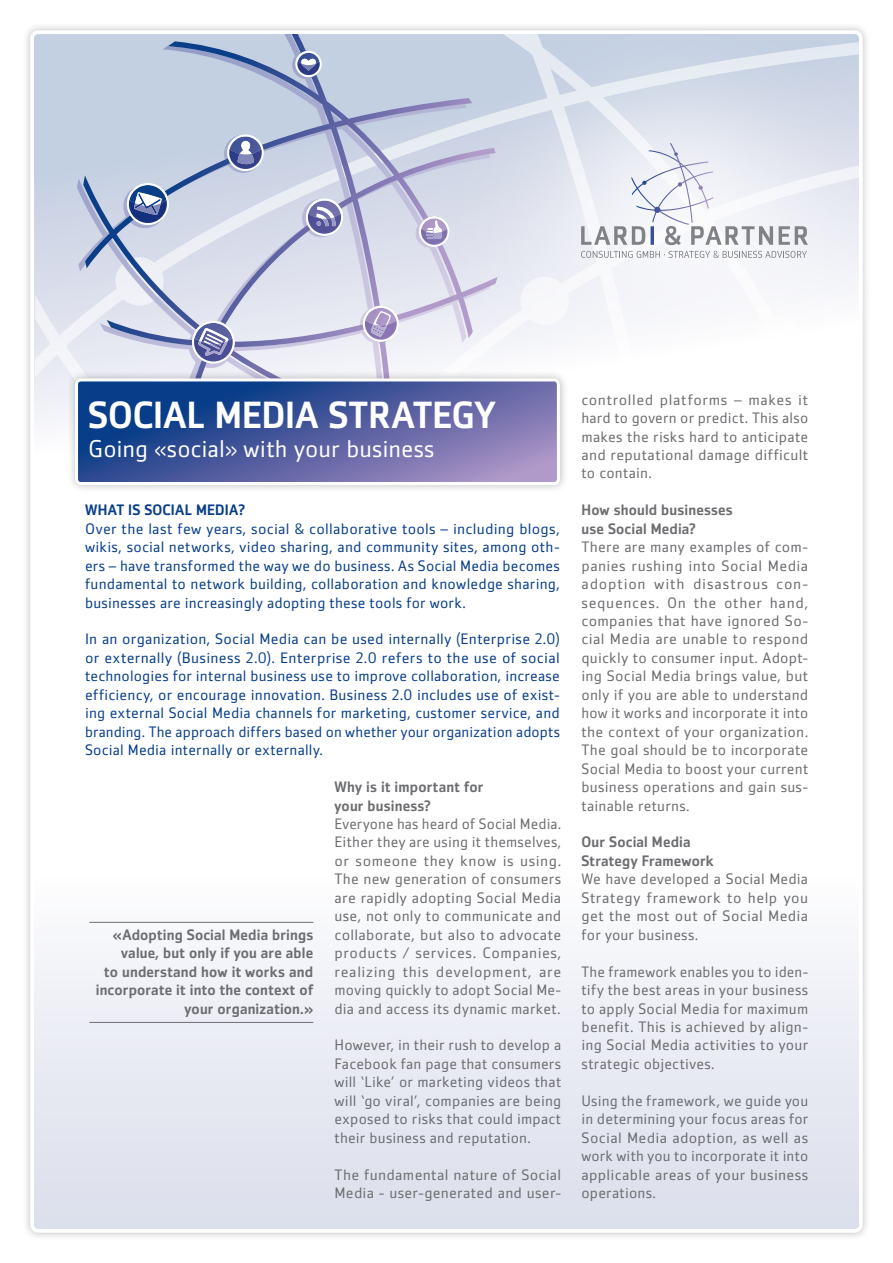
<style>
.page{position:relative;width:893px;height:1263px;background:#fff}
.page>*{position:absolute;margin:0;border:0;box-sizing:border-box;transform-origin:0 0}
.t1{font:500 37.5px "Zemestro";color:#fff}
.t2{font:24px "Zemestro";color:#fff}
.t3{font:15px/18.5px "Zemestro";letter-spacing:.015em;color:#6c6d70;text-align:justify}
.t4{font:15px/18.5px "Zemestro";letter-spacing:.01em;color:#083e89;text-align:justify}
.t5{font:500 15px/18.5px "Zemestro";letter-spacing:.01em;color:#6c6d70}
.t6{font:500 15px "Zemestro";letter-spacing:.015em;color:#083e89}
</style>
<div class="page">
<div style="left:22px;top:22px;width:849px;height:1219px;background:#231f20;opacity:.3"></div>
<div style="left:34px;top:34px;width:825px;height:1195px;background:#fff;border-radius:4px"></div>
<div style="left:34px;top:839px;width:825px;height:390px;background:linear-gradient(to bottom,#fff,#daddeb);border-radius:4px"></div>
<svg style="left:35px;top:33px;width:391px;height:389px"></svg>
<svg style="left:83px;top:34px;width:343px;height:296px"></svg>
<svg style="left:192px;top:321px;width:43px;height:42px"></svg>
<svg style="left:363px;top:306px;width:36px;height:36px"></svg>
<svg style="left:419px;top:216px;width:7px;height:31px"></svg>
<svg style="left:306px;top:198px;width:37px;height:38px"></svg>
<svg style="left:295px;top:51px;width:27px;height:26px"></svg>
<svg style="left:127px;top:183px;width:42px;height:42px"></svg>
<svg style="left:227px;top:134px;width:37px;height:37px"></svg>
<div style="left:67px;top:370px;width:501px;height:123px;background:#231f20;opacity:.3"></div>
<svg style="left:79px;top:382px;width:477px;height:99px"></svg>
<div style="left:75px;top:378px;width:485px;height:107px;border:3px solid #fff;border-radius:4px"></div>
<svg style="left:426px;top:22px;width:445px;height:397px"></svg>
<svg style="left:581px;top:143px;width:227px;height:102px"></svg>
<svg style="left:581px;top:251px;width:226px;height:7px"></svg>
<hr style="left:89px;top:922px;width:224px;height:1px;background:#6c6d70">
<hr style="left:89px;top:1022px;width:224px;height:1px;background:#6c6d70">
<h1 class="t1" style="left:88px;top:392px;width:409px">Social Media Strategy</h1>
<h2 class="t2" style="left:88px;top:434px;width:348px">Going «social» with your business</h2>
<p class="t6" style="left:85px;top:501px;width:161px">What is Social Media?</p>
<p class="t4" style="left:85px;top:519px;width:476px">Over the last few years, social &amp; collaborative tools – including blogs, wikis, social networks, video sharing, and community sites, among oth&shy;ers – have transformed the way we do business. As Social Media becomes fundamental to network building, collaboration and knowledge sharing, businesses are increasingly adopting these tools for work.</p>
<p class="t4" style="left:85px;top:630px;width:476px">In an organization, Social Media can be used internally (Enterprise 2.0) or externally (Business 2.0). Enterprise 2.0 refers to the use of social technologies for internal business use to improve collaboration, increase efficiency, or encourage innovation. Business 2.0 includes use of exist&shy;ing external Social Media channels for marketing, customer service, and branding. The approach differs based on whether your organization adopts Social Media internally or externally.</p>
<p class="t5" style="left:96px;top:925px;width:219px;text-align:right">«Adopting Social Media brings value, but only if you are able<br>to understand how it works and incorporate it into the context of your organization.»</p>
<p class="t5" style="left:334px;top:777px;width:151px">Why is it important for your business?</p>
<p class="t3" style="left:334px;top:814px;width:228px">Everyone has heard of Social Media.<br>Either they are using it themselves, or someone they know is using.<br>The new generation of consumers are rapidly adopting Social Media use, not only to communicate and collaborate, but also to advocate products / services. Companies, realizing this development, are moving quickly to adopt Social Me&shy;dia and access its dynamic market.</p>
<p class="t3" style="left:334px;top:1036px;width:228px">However, in their rush to develop a Facebook fan page that consumers will ‘Like’ or marketing videos that will ‘go viral’, companies are being exposed to risks that could impact their business and reputation.</p>
<p class="t3" style="left:334px;top:1165px;width:228px">The fundamental nature of Social<br>Media - user-generated and user-</p>
<p class="t3" style="left:581px;top:390px;width:228px">controlled platforms – makes it hard to govern or predict. This also makes the risks hard to anticipate and reputational damage difficult to contain.</p>
<p class="t5" style="left:581px;top:501px;width:153px">How should businesses use Social Media?</p>
<p class="t3" style="left:581px;top:538px;width:228px">There are many examples of com&shy;panies rushing into Social Media adoption with disastrous con&shy;sequences. On the other hand, companies that have ignored So&shy;cial Media are unable to respond quickly to consumer input. Adopt&shy;ing Social Media brings value, but only if you are able to understand how it works and incorporate it into the context of your organization.<br>The goal should be to incorporate Social Media to boost your current business operations and gain sus&shy;tainable returns.</p>
<p class="t5" style="left:581px;top:833px;width:134px">Our Social Media<br>Strategy Framework</p>
<p class="t3" style="left:581px;top:870px;width:228px">We have developed a Social Media Strategy framework to help you get the most out of Social Media for your business.</p>
<p class="t3" style="left:581px;top:962px;width:228px">The framework enables you to iden&shy;tify the best areas in your business to apply Social Media for maximum benefit. This is achieved by align&shy;ing Social Media activities to your strategic objectives.</p>
<p class="t3" style="left:581px;top:1091px;width:228px">Using the framework, we guide you in determining your focus areas for Social Media adoption, as well as work with you to incorporate it into applicable areas of your business operations.</p>
</div>
